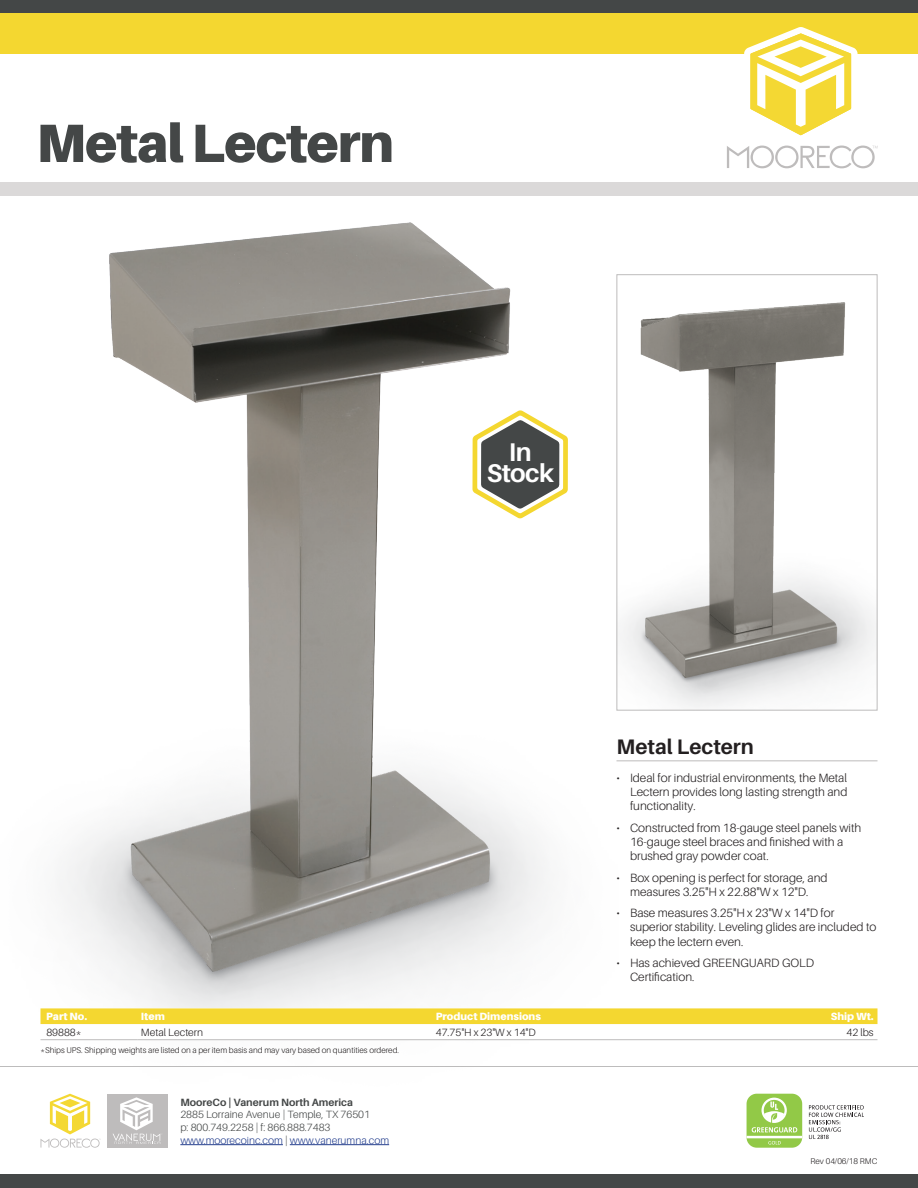
<style>
.page{position:relative;width:918px;height:1188px;background:#fff}
.page>*{position:absolute;margin:0;border:0;box-sizing:border-box;transform-origin:0 0}
.Header_-_Product_Nam{font:900 54px "Aileron";letter-spacing:-.02em;color:#444747}
.t1{font:700 25.65px "Aileron";letter-spacing:-.02em;color:#fff}
.Copy_-_Item_Name_Hea{font:700 21px "Aileron";color:#231f20}
.t2{font:300 12px/14.4px "Aileron";color:#231f20}
.t3{font:300 10.5px/12.6px "Aileron";color:#444747}
.Table_Header{font:900 10.5px "Aileron";color:#fff}
.Table_Body_Left{font:300 10.5px "Aileron";color:#231f20}
.t4{font:700 10.5px "Aileron";color:#444747}
.Table_Body_Right{font:300 10.5px "Aileron";color:#231f20}
.Disclaimer{font:300 8.25px "Aileron";color:#231f20}
.Revision_Line{font:300 8.25px "Aileron";color:#231f20}
.s1{color:#253f8e}
</style>
<div class="page">
<div style="left:0;top:0;width:918px;height:54px;background:#f4d730"></div>
<div style="left:0;top:182px;width:918px;height:14px;background:#dbd9d9"></div>
<svg style="left:727px;top:27px;width:151px;height:141px"></svg>
<div style="left:0;top:0;width:918px;height:14px;background:#444747"></div>
<div style="left:0;top:1174px;width:918px;height:14px;background:#444747"></div>
<hr style="left:0;top:1066px;width:918px;height:1px;background:#bdbcbc">
<hr style="left:180px;top:1144px;width:103px;height:1px;background:#253f8e">
<hr style="left:290px;top:1144px;width:99px;height:1px;background:#253f8e">
<div style="left:107px;top:1094px;width:61px;height:54px;background:#bebcbc"></div>
<svg style="left:41px;top:1094px;width:60px;height:54px"></svg>
<svg style="left:113px;top:1097px;width:48px;height:47px"></svg>
<img style="left:41px;top:223px;width:578px;height:871px">
<hr style="left:616px;top:760px;width:262px;height:1px;background:#bdbcbc">
<div style="left:747px;top:1094px;width:55px;height:54px;background:#92c947;border-radius:10px"></div>
<hr style="left:747px;top:1136px;width:55px;height:2px;background:#fff">
<svg style="left:768px;top:1141px;width:13px;height:4px"></svg>
<svg style="left:752px;top:1098px;width:45px;height:34px"></svg>
<svg style="left:809px;top:1105px;width:55px;height:34px"></svg>
<div style="left:40px;top:1008px;width:838px;height:32px;background:#fff"></div>
<div style="left:40px;top:1008px;width:838px;height:16px;background:#f4d730"></div>
<hr style="left:40px;top:1039px;width:97px;height:1px;background:#bdbcbc">
<hr style="left:137px;top:1039px;width:295px;height:1px;background:#bdbcbc">
<hr style="left:432px;top:1039px;width:357px;height:1px;background:#bdbcbc">
<hr style="left:789px;top:1039px;width:89px;height:1px;background:#bdbcbc">
<div style="left:617px;top:275px;width:260px;height:435px;background:#fff"></div>
<img style="left:619px;top:303px;width:257px;height:405px">
<div style="left:616px;top:274px;width:262px;height:437px;border:1px solid #bdbcbc"></div>
<svg style="left:469px;top:406px;width:102px;height:688px"></svg>
<svg style="left:475px;top:413px;width:92px;height:103px"></svg>
<p class="Header_-_Product_Nam" style="left:36px;top:112px;width:359px">Metal Lectern</p>
<p class="t1" style="left:509px;top:437px;width:24px">In</p>
<p class="t1" style="left:487px;top:459px;width:69px">Stock</p>
<p class="Copy_-_Item_Name_Hea" style="left:616px;top:735px;width:139px">Metal Lectern</p>
<p class="t2" style="left:630px;top:770px;width:219px;text-align:justify;text-indent:-14px">• Ideal for industrial environments, the Metal Lectern provides long lasting strength and functionality.</p>
<p class="t2" style="left:630px;top:820px;width:233px;text-indent:-14px">• Constructed from 18-gauge steel panels with<br>16-gauge steel braces and finished with a brushed gray powder coat.</p>
<p class="t2" style="left:616px;top:870px;width:213px;text-align:center">• Box opening is perfect for storage, and measures 3.25"H x 22.88"W x 12"D.</p>
<p class="t2" style="left:630px;top:906px;width:248px;text-indent:-14px">• Base measures 3.25"H x 23"W x 14"D for superior stability. Leveling glides are included to keep the lectern even.</p>
<p class="t2" style="left:630px;top:956px;width:186px;text-indent:-14px">• Has achieved GREENGUARD GOLD<br>Certification.</p>
<p class="Table_Header" style="left:46px;top:1010px;width:43px">Part No.</p>
<p class="Table_Header" style="left:141px;top:1010px;width:25px">Item</p>
<p class="Table_Header" style="left:436px;top:1010px;width:107px">Product Dimensions</p>
<p class="Table_Header" style="left:831px;top:1010px;width:44px">Ship Wt.</p>
<p class="Table_Body_Left" style="left:46px;top:1027px;width:37px">89888*</p>
<p class="Table_Body_Left" style="left:141px;top:1027px;width:64px">Metal Lectern</p>
<p class="Table_Body_Left" style="left:436px;top:1027px;width:101px">47.75"H x 23"W x 14"D</p>
<p class="Table_Body_Right" style="left:847px;top:1027px;width:29px">42 lbs</p>
<p class="Disclaimer" style="left:40px;top:1046px;width:360px">*Ships UPS. Shipping weights are listed on a per item basis and may vary based on quantities ordered.</p>
<p class="t4" style="left:180px;top:1096px;width:174px">MooreCo | Vanerum North America</p>
<p class="t3" style="left:180px;top:1109px;width:210px">2885 Lorraine Avenue | Temple, TX 76501<br>p: 800.749.2258 | f: 866.888.7483 <span class="s1">www.moorecoinc.com</span> | <span class="s1">www.vanerumna.com</span></p>
<p class="Revision_Line" style="left:811px;top:1157px;width:68px">Rev 04/06/18 RMC</p>
</div>
